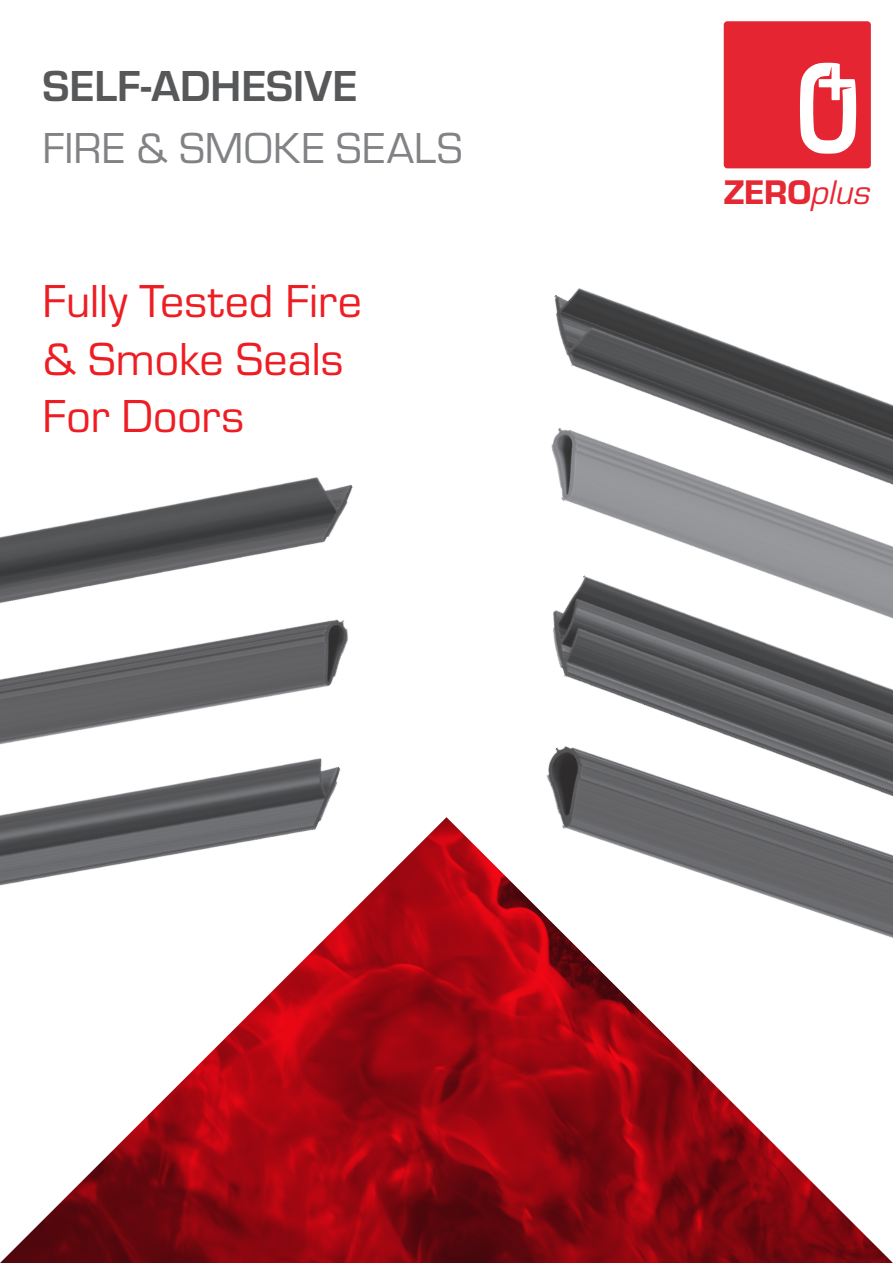
<style>
.page{position:relative;width:893px;height:1263px;background:#fff}
.page>*{position:absolute;margin:0;border:0;box-sizing:border-box;transform-origin:0 0}
.t1{font:48px/57.6px "Eurostile";color:#ee1d23}
.t2{font:45px "Eurostile";color:#808285}
.t3{font:700 45px "Eurostile";color:#57585a}
.t4{font:35.4px "Eurostile Hea";color:#e52833}
.s1{font-family:"Eurostile";font-style:italic}
</style>
<div class="page">
<img style="left:0;top:817px;width:893px;height:446px">
<img style="left:723px;top:21px;width:148px;height:148px">
<img style="left:554px;top:288px;width:151px;height:47px">
<img style="left:551px;top:335px;width:342px;height:191px">
<img style="left:360px;top:817px;width:9px;height:130px">
<img style="left:0;top:477px;width:360px;height:569px">
<img style="left:523px;top:526px;width:370px;height:592px">
<p class="t3" style="left:43px;top:53px;width:316px">SELF-ADHESIVE</p>
<p class="t2" style="left:43px;top:118px;width:422px">FIRE &amp; SMOKE SEALS</p>
<p class="t1" style="left:43px;top:270px;width:321px">Fully Tested Fire &amp; Smoke Seals<br>For Doors</p>
<p class="t4" style="left:724px;top:167px;width:149px">ZERO<span class="s1">plus</span></p>
</div>
